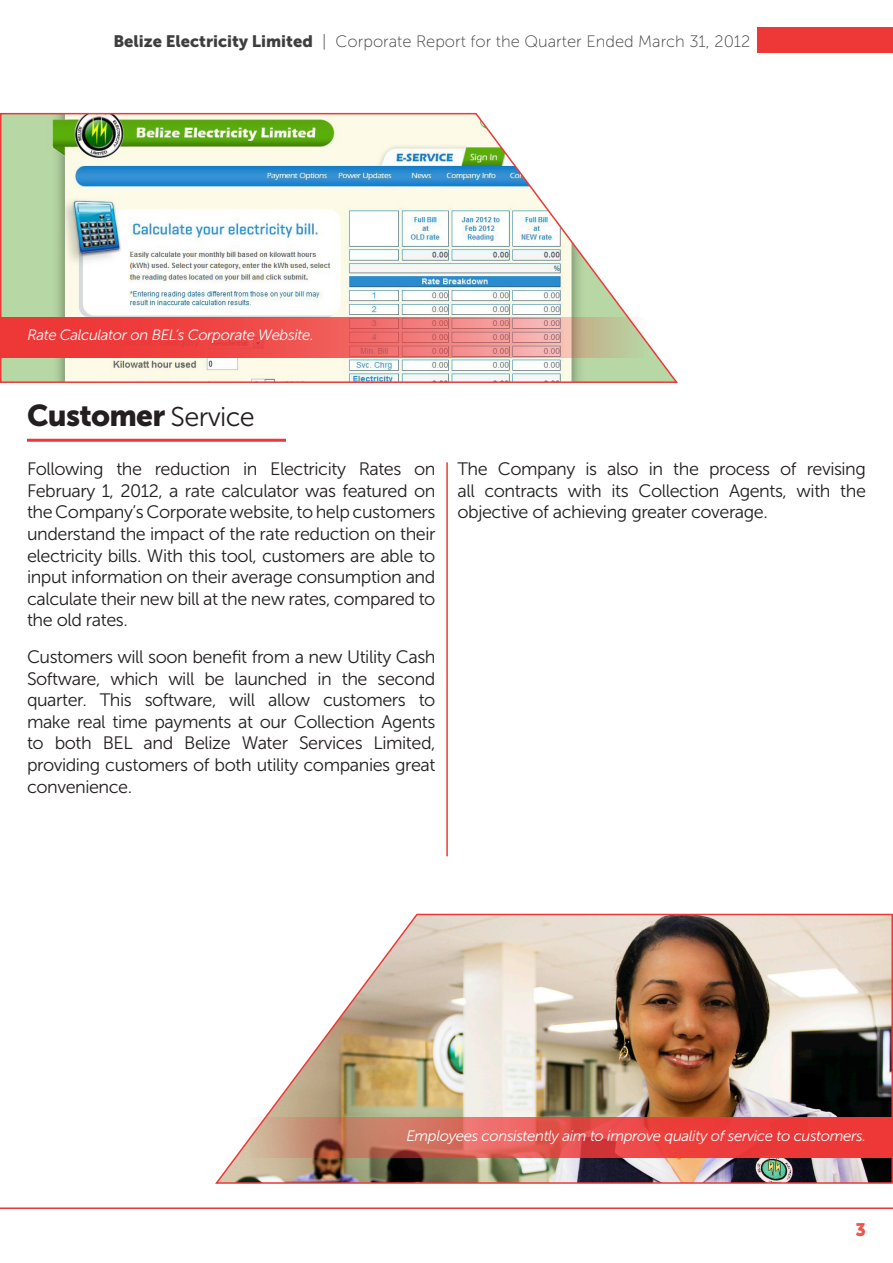
<style>
.page{position:relative;width:893px;height:1263px;background:#fff}
.page>*{position:absolute;margin:0;border:0;box-sizing:border-box;transform-origin:0 0}
.No_Spacing{font:30px "Museo Sans 900";letter-spacing:-.025em;color:#231f20}
.No_Spacing-2{font:18px/21.6px "Museo Sans 300";letter-spacing:-.025em;color:#231f20;text-align:justify}
.t1{font:18px "Museo Sans 900";color:#f05346}
.t2{font:16.5px "Museo Sans 100";color:#3e3e3f}
.No_Spacing-3{font:italic 15px "Museo Sans 300";letter-spacing:-.025em;color:#fff}
.s1{font-family:"Museo Sans 900"}
.s2{font-family:"Museo Sans 300";font-size:27px}
</style>
<div class="page">
<div style="left:758px;top:27px;width:135px;height:25px;background:#ee3838"></div>
<hr style="left:0;top:1207px;width:893px;height:2px;background:#ee3838">
<hr style="left:27px;top:439px;width:259px;height:3px;background:#ee3838">
<hr style="left:446px;top:462px;width:2px;height:394px;background:#ee3838">
<img style="left:215px;top:913px;width:678px;height:271px">
<img style="left:1px;top:112px;width:677px;height:271px">
<svg style="left:1px;top:317px;width:643px;height:41px;background:#e76963"></svg>
<svg style="left:249px;top:1117px;width:644px;height:40px;background:#dd5951"></svg>
<svg style="left:0;top:112px;width:1px;height:271px"></svg>
<hr style="left:0;top:317px;width:1px;height:41px;background:#ee3838">
<p class="t2" style="left:113px;top:32px;width:639px"><span class="s1">Belize Electricity Limited</span> | Corporate Report for the Quarter Ended March 31, 2012</p>
<p class="No_Spacing-3" style="left:27px;top:326px;width:288px">Rate Calculator on BEL’s Corporate Website.</p>
<p class="No_Spacing" style="left:27px;top:398px;width:229px">Customer <span class="s2">Service</span></p>
<p class="No_Spacing-2" style="left:27px;top:458px;width:410px">Following the reduction in Electricity Rates on February 1, 2012, a rate calculator was featured on the Company’s Corporate website, to help customers understand the impact of the rate reduction on their electricity bills. With this tool, customers are able to input information on their average consumption and calculate their new bill at the new rates, compared to the old rates.</p>
<p class="No_Spacing-2" style="left:27px;top:646px;width:410px">Customers will soon benefit from a new Utility Cash Software, which will be launched in the second quarter. This software, will allow customers to make real time payments at our Collection Agents to both BEL and Belize Water Services Limited, providing customers of both utility companies great convenience.</p>
<p class="No_Spacing-2" style="left:457px;top:458px;width:410px">The Company is also in the process of revising all contracts with its Collection Agents, with the objective of achieving greater coverage.</p>
<p class="No_Spacing-3" style="left:406px;top:1128px;width:461px">Employees consistently aim to improve quality of service to customers.</p>
<p class="t1" style="left:855px;top:1219px;width:12px">3</p>
</div>
